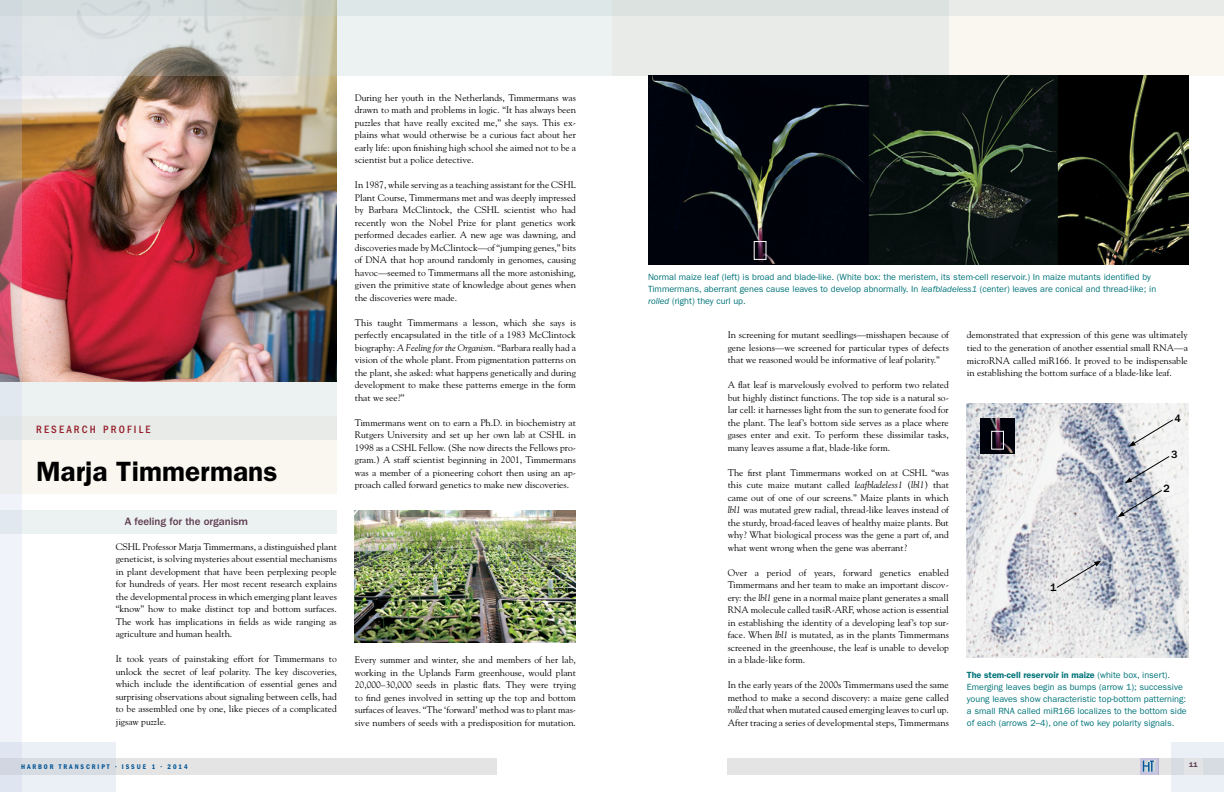
<style>
.page{position:relative;width:1224px;height:792px;background:#fff}
.page>*{position:absolute;margin:0;border:0;box-sizing:border-box;transform-origin:0 0}
.t1{font:600 28px "ITC Franklin Gothic Std";color:#000}
.t2{font:500 11px "ITC Franklin Gothic Std";color:#5c394d}
.t3{font:500 condensed 11px "ITC Franklin Gothic Std";letter-spacing:.2em;color:#961f2c}
.t4{font:500 11px "ITC Franklin Gothic Std";color:#000}
.t5{font:9.5px/12.5px "Goudy Std";color:#000;text-align:justify}
.t6{font:9px/12px "ITC Franklin Gothic Std";color:#007479}
.t7{font:7px "ITC Franklin Gothic Std Dm Cd";letter-spacing:.275em;color:#005596}
.t8{font:600 7px "ITC Franklin Gothic Std";color:#5c394d}
.s1{font-style:italic}
.s2{font-weight:600}
</style>
<div class="page">
<div style="left:0;top:510px;width:337px;height:24px;background:#ecf1f2"></div>
<div style="left:0;top:416px;width:337px;height:78px;background:#f9f7f0"></div>
<div style="left:0;top:382px;width:337px;height:58px;background:#ecf1f2"></div>
<img style="left:22px;top:76px;width:315px;height:306px">
<svg style="left:0;top:76px;width:22px;height:667px"></svg>
<div style="left:612px;top:0;width:612px;height:76px;background:#f9f7f0"></div>
<svg style="left:0;top:15px;width:949px;height:61px;background:#dfe2e0"></svg>
<svg style="left:0;top:0;width:612px;height:15px;background:#d6dede"></svg>
<svg style="left:612px;top:0;width:612px;height:15px;background:#e0e6e3"></svg>
<div style="left:0;top:758px;width:496px;height:16px;background:#e4e4e5"></div>
<svg style="left:0;top:743px;width:116px;height:49px;fill:#ebeff6"></svg>
<img style="left:355px;top:510px;width:221px;height:133px">
<img style="left:967px;top:404px;width:221px;height:254px">
<div style="left:1158px;top:758px;width:66px;height:16px;background:#e4e4e5"></div>
<div style="left:1171px;top:743px;width:53px;height:49px;background:linear-gradient(to bottom,#e3e7ee,#e5e9f0)"></div>
<svg style="left:1140px;top:758px;width:18px;height:16px"></svg>
<svg style="left:1143px;top:761px;width:12px;height:11px"></svg>
<div style="left:728px;top:758px;width:412px;height:16px;background:#e4e4e5"></div>
<div style="left:1184px;top:758px;width:18px;height:16px;background:#e1e3e5"></div>
<img style="left:648px;top:76px;width:540px;height:188px">
<div style="left:754px;top:241px;width:13px;height:19px;border:1px solid #fff"></div>
<svg style="left:1117px;top:489px;width:46px;height:28px"></svg>
<svg style="left:1056px;top:561px;width:45px;height:28px"></svg>
<svg style="left:1129px;top:419px;width:45px;height:28px"></svg>
<svg style="left:1125px;top:455px;width:46px;height:28px"></svg>
<img style="left:981px;top:419px;width:34px;height:35px">
<div style="left:991px;top:431px;width:13px;height:19px;border:1px solid #fff"></div>
<p class="t3" style="left:36px;top:424px;width:116px">RESEARCH PROFILE</p>
<h1 class="t1" style="left:36px;top:455px;width:243px">Marja Timmermans</h1>
<p class="t2" style="left:125px;top:515px;width:125px">A feeling for the organism</p>
<p class="t5" style="left:116px;top:540px;width:223px">CSHL Professor Marja Timmermans, a distinguished plant geneticist, is solving mysteries about essential mechanisms in plant development that have been perplexing people for hundreds of years. Her most recent research explains the developmental process in which emerging plant leaves “know” how to make distinct top and bottom surfaces.<br>The work has implications in fields as wide ranging as agriculture and human health.</p>
<p class="t5" style="left:116px;top:653px;width:223px">It took years of painstaking effort for Timmermans to unlock the secret of leaf polarity. The key discoveries, which include the identification of essential genes and surprising observations about signaling between cells, had to be assembled one by one, like pieces of a complicated jigsaw puzzle.</p>
<p class="t7" style="left:21px;top:762px;width:168px">HARBOR TRANSCRIPT • ISSUE 1 • 2014</p>
<p class="t5" style="left:355px;top:91px;width:223px">During her youth in the Netherlands, Timmermans was drawn to math and problems in logic. “It has always been puzzles that have really excited me,” she says. This ex&shy;plains what would otherwise be a curious fact about her early life: upon finishing high school she aimed not to be a scientist but a police detective.</p>
<p class="t5" style="left:355px;top:179px;width:223px">In 1987, while serving as a teaching assistant for the CSHL Plant Course, Timmermans met and was deeply impressed by Barbara McClintock, the CSHL scientist who had recently won the Nobel Prize for plant genetics work performed decades earlier. A new age was dawning, and discoveries made by McClintock—of “jumping genes,” bits of DNA that hop around randomly in genomes, causing havoc—seemed to Timmermans all the more astonishing, given the primitive state of knowledge about genes when the discoveries were made.</p>
<p class="t5" style="left:355px;top:316px;width:223px">This taught Timmermans a lesson, which she says is perfectly encapsulated in the title of a 1983 McClintock biography: <span class="s1">A Feeling for the Organism</span>. “Barbara really had a vision of the whole plant. From pigmentation patterns on the plant, she asked: what happens genetically and during development to make these patterns emerge in the form that we see?”</p>
<p class="t5" style="left:355px;top:416px;width:223px">Timmermans went on to earn a Ph.D. in biochemistry at Rutgers University and set up her own lab at CSHL in 1998 as a CSHL Fellow. (She now directs the Fellows pro&shy;gram.) A staff scientist beginning in 2001, Timmermans was a member of a pioneering cohort then using an ap&shy;proach called forward genetics to make new discoveries.</p>
<p class="t5" style="left:355px;top:654px;width:223px">Every summer and winter, she and members of her lab, working in the Uplands Farm greenhouse, would plant 20,000–30,000 seeds in plastic flats. They were trying to find genes involved in setting up the top and bottom surfaces of leaves. “The ‘forward’ method was to plant mas&shy;sive numbers of seeds with a predisposition for mutation.</p>
<p class="t6" style="left:648px;top:271px;width:510px">Normal maize leaf (left) is broad and blade-like. (White box: the meristem, its stem-cell reservoir.) In maize mutants identified by<br>Timmermans, aberrant genes cause leaves to develop abnormally. In <span class="s1">leafbladeless1</span> (center) leaves are conical and thread-like; in <span class="s1">rolled</span> (right) they curl up.</p>
<p class="t5" style="left:728px;top:329px;width:223px">In screening for mutant seedlings—misshapen because of gene lesions—we screened for particular types of defects that we reasoned would be informative of leaf polarity.”</p>
<p class="t5" style="left:728px;top:379px;width:223px">A flat leaf is marvelously evolved to perform two related but highly distinct functions. The top side is a natural so&shy;lar cell: it harnesses light from the sun to generate food for the plant. The leaf’s bottom side serves as a place where gases enter and exit. To perform these dissimilar tasks, many leaves assume a flat, blade-like form.</p>
<p class="t5" style="left:728px;top:466px;width:223px">The first plant Timmermans worked on at CSHL “was this cute maize mutant called <span class="s1">leafbladeless1</span> (<span class="s1">lbl1</span>) that came out of one of our screens.” Maize plants in which <span class="s1">lbl1</span> was mutated grew radial, thread-like leaves instead of the sturdy, broad-faced leaves of healthy maize plants. But why? What biological process was the gene a part of, and what went wrong when the gene was aberrant?</p>
<p class="t5" style="left:728px;top:566px;width:223px">Over a period of years, forward genetics enabled Timmermans and her team to make an important discov&shy;ery: the <span class="s1">lbl1</span> gene in a normal maize plant generates a small RNA molecule called tasiR-ARF, whose action is essential in establishing the identity of a developing leaf’s top sur&shy;face. When <span class="s1">lbl1</span> is mutated, as in the plants Timmermans screened in the greenhouse, the leaf is unable to develop in a blade-like form.</p>
<p class="t5" style="left:728px;top:679px;width:223px">In the early years of the 2000s Timmermans used the same method to make a second discovery: a maize gene called <span class="s1">rolled</span> that when mutated caused emerging leaves to curl up.<br>After tracing a series of developmental steps, Timmermans</p>
<p class="t5" style="left:967px;top:329px;width:223px">demonstrated that expression of this gene was ultimately tied to the generation of another essential small RNA—a microRNA called miR166. It proved to be indispensable in establishing the bottom surface of a blade-like leaf.</p>
<p class="t4" style="left:1175px;top:412px;width:8px">4</p>
<p class="t4" style="left:1171px;top:449px;width:8px">3</p>
<p class="t4" style="left:1050px;top:581px;width:8px">1</p>
<p class="t4" style="left:1164px;top:483px;width:8px">2</p>
<p class="t6" style="left:967px;top:669px;width:221px"><span class="s2">The stem-cell reservoir in maize</span> (white box, insert).<br>Emerging leaves begin as bumps (arrow 1); successive young leaves show characteristic top-bottom patterning: a small RNA called miR166 localizes to the bottom side of each (arrows 2–4), one of two key polarity signals.</p>
<p class="t8" style="left:1189px;top:761px;width:10px">11</p>
</div>
